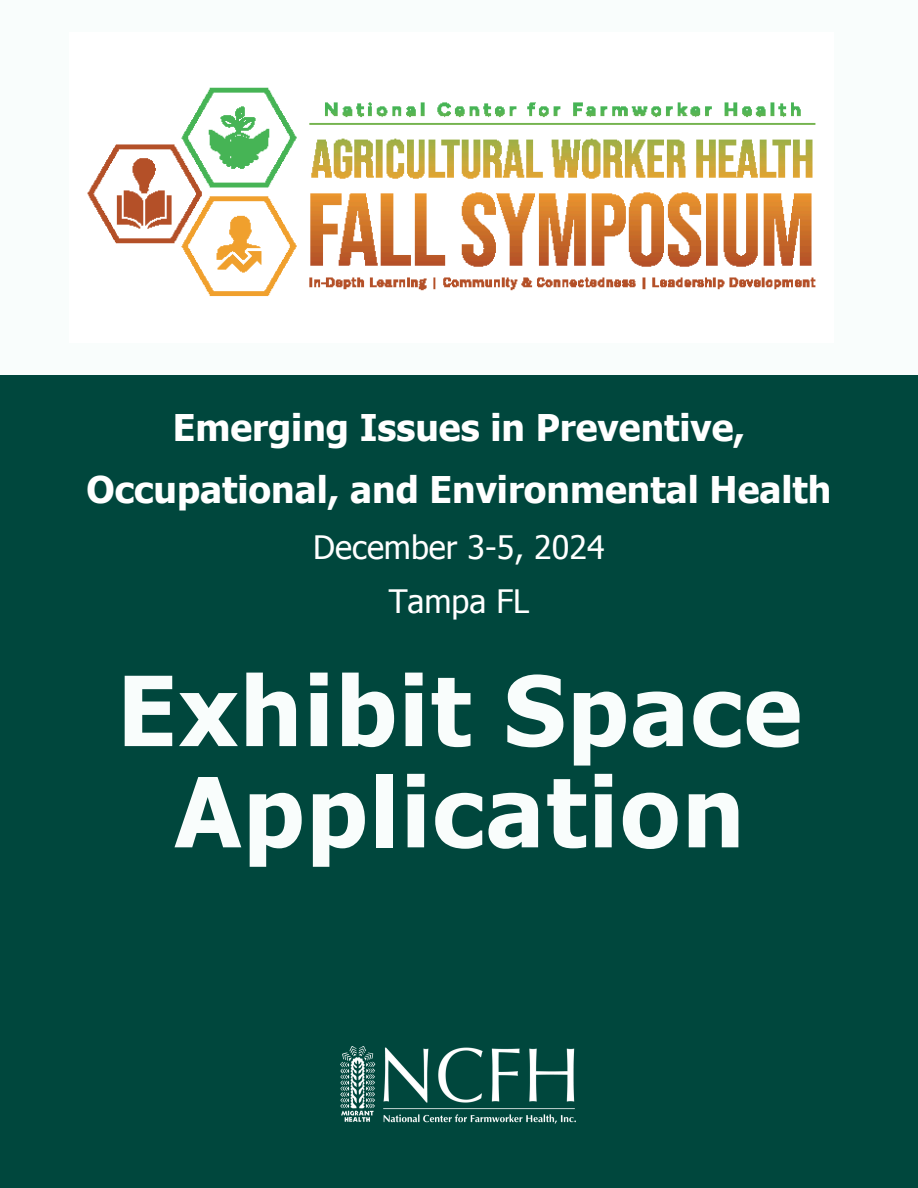
<style>
.page{position:relative;width:918px;height:1188px;background:#00473d}
.page>*{position:absolute;margin:0;border:0;box-sizing:border-box;transform-origin:0 0}
.t1{font:700 96.75px/101.2px "Tahoma";letter-spacing:.025em;color:#f9fdfc;text-align:center}
.t2{font:700 36.75px/61.8px "Tahoma";color:#fff;text-align:center}
.t3{font:32.25px "Tahoma";color:#fff}
</style>
<div class="page">
<div style="left:0;top:0;width:918px;height:375px;background:#f9fdfc"></div>
<img style="left:87px;top:87px;width:729px;height:209px">
<img style="left:340px;top:1047px;width:235px;height:76px">
<p class="t2" style="left:87px;top:395px;width:746px">Emerging Issues in Preventive,<br>Occupational, and Environmental Health</p>
<h1 class="t3" style="left:313px;top:527px;width:293px">December 3-5, 2024</h1>
<p class="t3" style="left:389px;top:581px;width:142px">Tampa FL</p>
<p class="t1" style="left:117px;top:657px;width:686px">Exhibit Space<br>Application</p>
</div>
